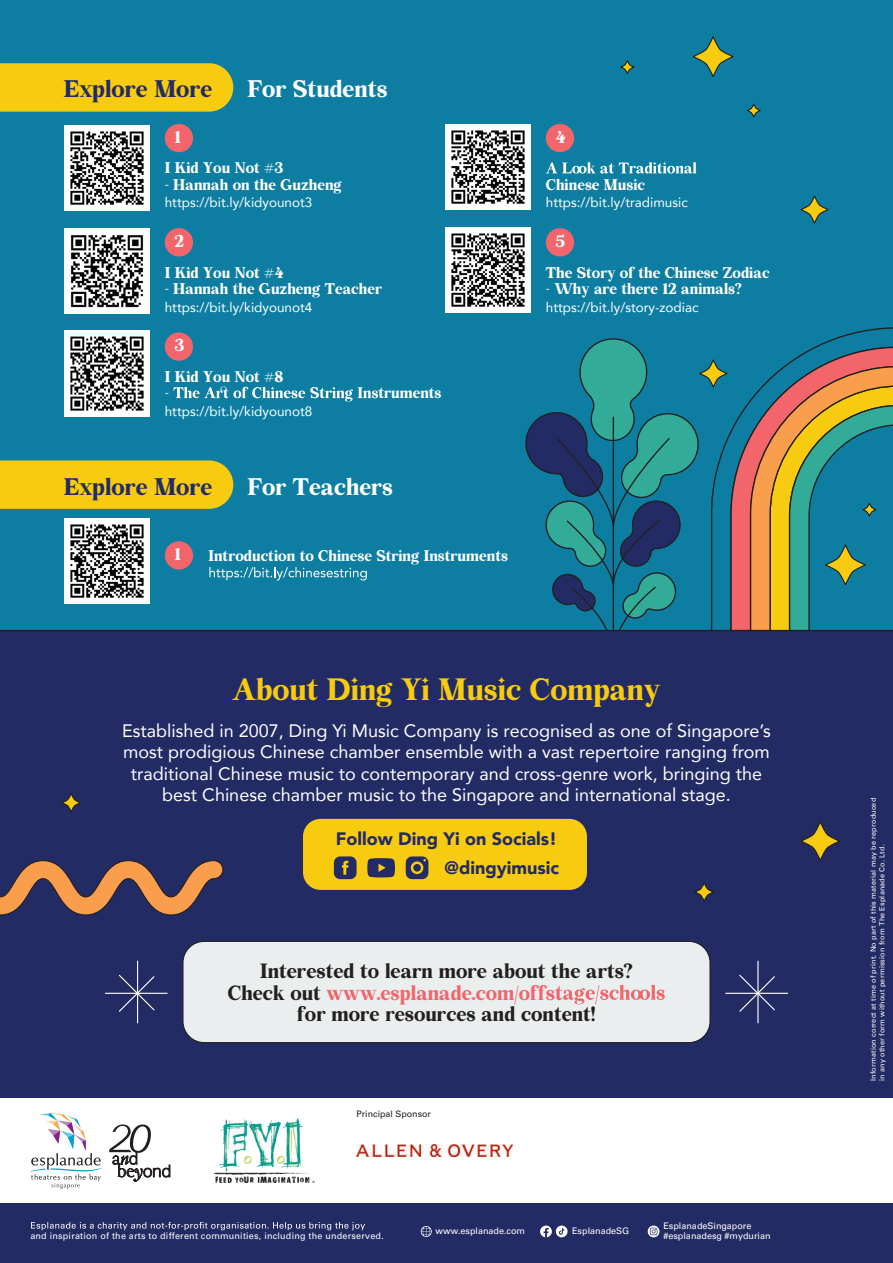
<style>
.page{position:relative;width:893px;height:1263px;background:#0d7ea1}
.page>*{position:absolute;margin:0;border:0;box-sizing:border-box;transform-origin:0 0}
.t1{font:27px "Bohemian Soul";color:#f7cb0f}
.t2{font:21px "Bohemian Soul";color:#232b64}
.t3{font:21px "Bohemian Soul";color:#fff}
.t4{font:18px/21.6px "Avenir";color:#fff;text-align:center}
.t5{font:18px "Bohemian Soul";color:#231f20}
.t6{font:900 18px/29.8px "Avenir";color:#232b64;text-align:right}
.t7{font:18px "Bohemian Soul";color:#f1656b}
.t8{font:15px "Bohemian Soul";color:#fff}
.t9{font:13.5px "Bohemian Soul";color:#fff}
.t10{font:13.5px "Avenir";color:#fff}
.t11{font:9px "Univers LT Std";letter-spacing:.025em;color:#fff}
.t12{font:9px/10.4px "Univers LT Std";color:#fff}
.t13{font:8.85px "Univers LT Std";color:#231f20}
.t14{font:7.2px/8.7px "Univers LT Std";letter-spacing:.025em;color:#fff}
.s1{color:#231f20}
</style>
<div class="page">
<svg style="left:730px;top:346px;width:163px;height:284px"></svg>
<div style="left:0;top:630px;width:893px;height:633px;background:#232b64"></div>
<div style="left:183px;top:941px;width:527px;height:102px;background:#ebeeef;border-radius:21px"></div>
<div style="left:182px;top:941px;width:529px;height:102px;border:1px solid #211e1e;border-radius:21px"></div>
<svg style="left:563px;top:985px;width:102px;height:19px"></svg>
<hr style="left:137px;top:961px;width:1px;height:62px;background:#fff">
<hr style="left:105px;top:993px;width:62px;height:1px;background:#fff">
<svg style="left:118px;top:974px;width:38px;height:39px"></svg>
<hr style="left:757px;top:961px;width:2px;height:62px;background:#fff">
<hr style="left:726px;top:993px;width:62px;height:1px;background:#fff">
<svg style="left:738px;top:974px;width:38px;height:39px"></svg>
<div style="left:0;top:63px;width:233px;height:49px;background:#f7cb0f"></div>
<div style="left:165px;top:124px;width:28px;height:28px;background:#f1656b;border-radius:50%"></div>
<div style="left:0;top:460px;width:233px;height:49px;background:#f7cb0f"></div>
<div style="left:303px;top:819px;width:284px;height:71px;background:#f7cb0f;border-radius:18px"></div>
<svg style="left:367px;top:858px;width:28px;height:19px"></svg>
<svg style="left:406px;top:856px;width:22px;height:23px"></svg>
<div style="left:413px;top:864px;width:8px;height:7px;background:#232b64;border-radius:50%"></div>
<svg style="left:334px;top:856px;width:23px;height:23px"></svg>
<svg style="left:692px;top:37px;width:42px;height:40px"></svg>
<svg style="left:749px;top:365px;width:144px;height:267px"></svg>
<svg style="left:747px;top:104px;width:14px;height:14px"></svg>
<svg style="left:620px;top:61px;width:15px;height:13px"></svg>
<svg style="left:524px;top:338px;width:204px;height:312px"></svg>
<svg style="left:800px;top:196px;width:29px;height:28px"></svg>
<svg style="left:694px;top:883px;width:20px;height:19px"></svg>
<svg style="left:61px;top:793px;width:20px;height:20px"></svg>
<svg style="left:800px;top:822px;width:41px;height:39px;background:#5c5547"></svg>
<svg style="left:0;top:859px;width:224px;height:57px;background:#785856"></svg>
<img style="left:64px;top:125px;width:85px;height:85px">
<img style="left:64px;top:228px;width:85px;height:85px">
<div style="left:546px;top:124px;width:28px;height:28px;background:#f1656b;border-radius:50%"></div>
<svg style="left:546px;top:162px;width:150px;height:12px"></svg>
<div style="left:165px;top:228px;width:28px;height:28px;background:#f1656b;border-radius:50%"></div>
<div style="left:546px;top:228px;width:28px;height:28px;background:#f1656b;border-radius:50%"></div>
<div style="left:165px;top:332px;width:28px;height:29px;background:#f1656b;border-radius:50%"></div>
<svg style="left:165px;top:386px;width:213px;height:16px"></svg>
<div style="left:165px;top:541px;width:28px;height:29px;background:#f1656b;border-radius:50%"></div>
<svg style="left:209px;top:567px;width:158px;height:13px"></svg>
<img style="left:446px;top:124px;width:85px;height:85px">
<img style="left:64px;top:331px;width:85px;height:85px">
<img style="left:64px;top:519px;width:85px;height:85px">
<img style="left:446px;top:227px;width:85px;height:85px">
<svg style="left:421px;top:1226px;width:11px;height:11px"></svg>
<svg style="left:648px;top:1225px;width:11px;height:12px"></svg>
<svg style="left:540px;top:1225px;width:28px;height:12px"></svg>
<svg style="left:31px;top:1222px;width:334px;height:8px;background:#505683"></svg>
<div style="left:0;top:1098px;width:893px;height:105px;background:#fff"></div>
<svg style="left:31px;top:1113px;width:70px;height:76px"></svg>
<svg style="left:109px;top:1124px;width:61px;height:57px"></svg>
<img style="left:356px;top:1145px;width:157px;height:11px">
<img style="left:214px;top:1118px;width:101px;height:64px">
<p class="t2" style="left:64px;top:78px;width:150px">Explore More</p>
<p class="t3" style="left:247px;top:78px;width:142px">For Students</p>
<p class="t8" style="left:175px;top:129px;width:8px">1</p>
<p class="t9" style="left:165px;top:161px;width:120px">I Kid You Not #3</p>
<p class="t9" style="left:165px;top:177px;width:179px">- Hannah on the Guzheng</p>
<p class="t10" style="left:165px;top:192px;width:149px">https://bit.ly/kidyounot3</p>
<p class="t8" style="left:175px;top:233px;width:11px">2</p>
<p class="t9" style="left:165px;top:265px;width:120px">I Kid You Not #4</p>
<p class="t9" style="left:165px;top:281px;width:219px">- Hannah the Guzheng Teacher</p>
<p class="t10" style="left:165px;top:296px;width:149px">https://bit.ly/kidyounot4</p>
<p class="t8" style="left:175px;top:337px;width:11px">3</p>
<p class="t9" style="left:165px;top:369px;width:120px">I Kid You Not #8</p>
<p class="t10" style="left:165px;top:400px;width:149px">https://bit.ly/kidyounot8</p>
<p class="t9" style="left:378px;top:385px;width:65px">truments</p>
<p class="t2" style="left:64px;top:475px;width:150px">Explore More</p>
<p class="t3" style="left:247px;top:475px;width:147px">For Teachers</p>
<p class="t8" style="left:175px;top:546px;width:8px">1</p>
<p class="t9" style="left:208px;top:548px;width:301px">Introduction to Chinese String Instruments</p>
<p class="t8" style="left:556px;top:129px;width:12px">4</p>
<p class="t9" style="left:546px;top:177px;width:101px">Chinese Music</p>
<p class="t10" style="left:546px;top:192px;width:144px">https://bit.ly/tradimusic</p>
<p class="t8" style="left:556px;top:233px;width:11px">5</p>
<p class="t9" style="left:546px;top:265px;width:225px">The Story of the Chinese Zodiac</p>
<p class="t9" style="left:546px;top:281px;width:197px">- Why are there 12 animals?</p>
<p class="t10" style="left:546px;top:296px;width:154px">https://bit.ly/story-zodiac</p>
<h1 class="t1" style="left:233px;top:675px;width:429px">About Ding Yi Music Company</h1>
<p class="t4" style="left:122px;top:719px;width:650px">Established in 2007, Ding Yi Music Company is recognised as one of Singapore’s most prodigious Chinese chamber ensemble with a vast repertoire ranging from traditional Chinese music to contemporary and cross-genre work, bringing the best Chinese chamber music to the Singapore and international stage.</p>
<p class="t6" style="left:336px;top:823px;width:225px">Follow Ding Yi on Socials! @dingyimusic</p>
<p class="t5" style="left:260px;top:961px;width:374px">Interested to learn more about the arts?</p>
<p class="t7" style="left:228px;top:983px;width:336px"><span class="s1">Check out</span> www.esplanade.com/offst</p>
<p class="t5" style="left:297px;top:1004px;width:300px">for more resources and content!</p>
<p class="t13" style="left:356px;top:1108px;width:76px">Principal Sponsor</p>
<p class="t11" style="left:30px;top:1231px;width:355px">and inspiration of the arts to different communities, including the underserved.</p>
<p class="t12" style="left:436px;top:1226px;width:91px">www.esplanade.com</p>
<p class="t12" style="left:572px;top:1226px;width:59px">EsplanadeSG</p>
<p class="t12" style="left:663px;top:1220px;width:109px">EsplanadeSingapore #esplanadesg #mydurian</p>
<p class="t14" style="left:869px;top:1081px;width:284px;rotate:-90deg">Information correct at time of print. No part of this material may be reproduced in any other form without permission from The Esplanade Co. Ltd.</p>
</div>
